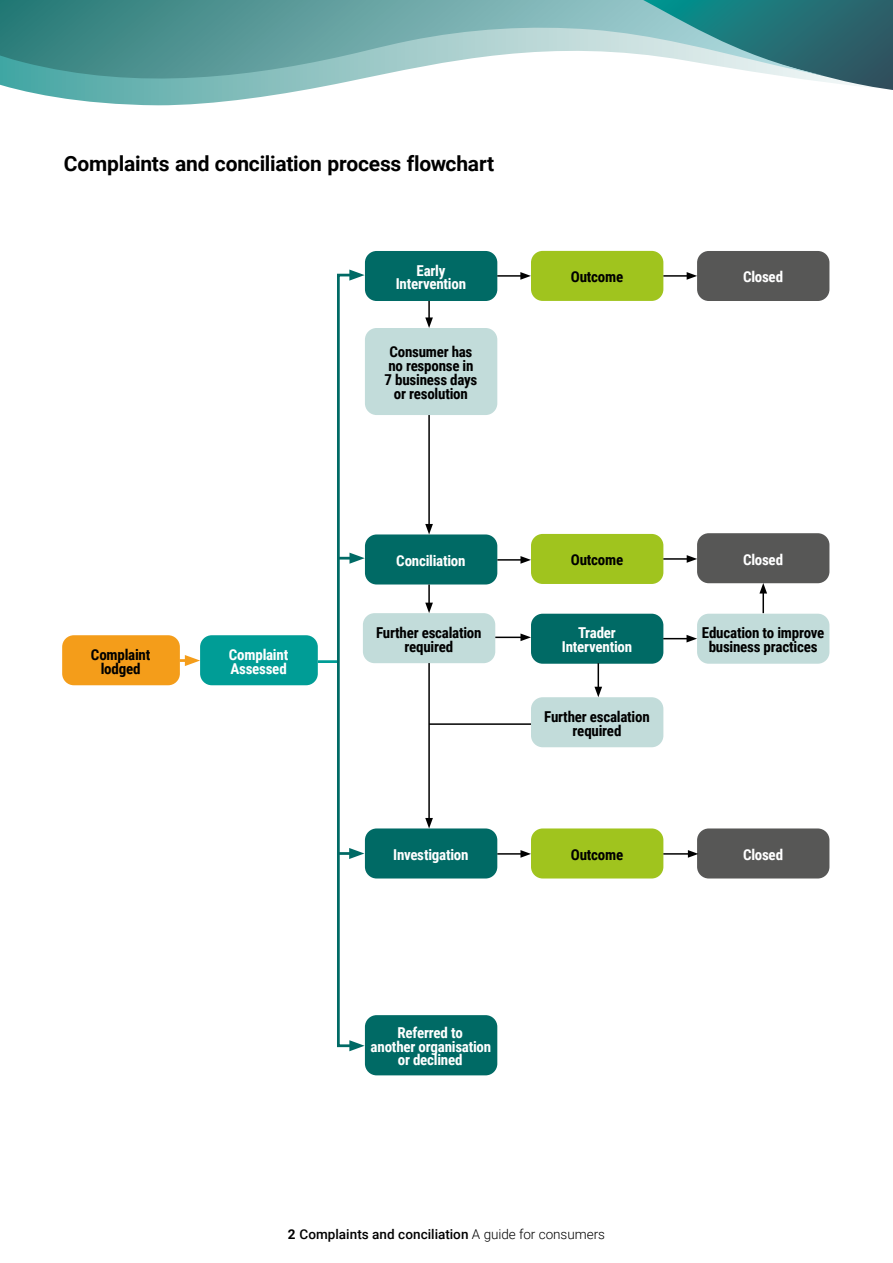
<style>
.page{position:relative;width:893px;height:1263px;background:#fff}
.page>*{position:absolute;margin:0;border:0;box-sizing:border-box;transform-origin:0 0}
.t1{font:700 21px "Roboto";letter-spacing:-.01em;color:#000}
.t2{font:700 15px/13.8px "Roboto Condensed";letter-spacing:-.015em;color:#000;text-align:center}
.t3{font:700 15px/13.8px "Roboto Condensed";letter-spacing:-.015em;color:#fff;text-align:center}
.t4{font:500 13.5px "Roboto";letter-spacing:.005em;color:#000}
.s1{font-weight:700}
.s2{font-weight:300}
</style>
<div class="page">
<svg style="left:24px;top:91px;width:274px;height:14px"></svg>
<svg style="left:824px;top:0;width:69px;height:90px"></svg>
<svg style="left:0;top:0;width:824px;height:91px"></svg>
<hr style="left:318px;top:660px;width:20px;height:3px;background:#009d96">
<div style="left:365px;top:251px;width:132px;height:50px;background:#006a65;border-radius:12px"></div>
<div style="left:365px;top:534px;width:132px;height:50px;background:#006a65;border-radius:12px"></div>
<div style="left:363px;top:613px;width:132px;height:50px;background:#c2dcda;border-radius:12px"></div>
<div style="left:531px;top:614px;width:132px;height:50px;background:#006a65;border-radius:12px"></div>
<div style="left:531px;top:697px;width:132px;height:50px;background:#c2dcda;border-radius:12px"></div>
<div style="left:365px;top:828px;width:132px;height:50px;background:#006a65;border-radius:12px"></div>
<div style="left:365px;top:1015px;width:132px;height:60px;background:#006a65;border-radius:12px"></div>
<div style="left:531px;top:534px;width:132px;height:50px;background:#a0c41e;border-radius:12px"></div>
<div style="left:531px;top:828px;width:132px;height:50px;background:#a0c41e;border-radius:12px"></div>
<div style="left:531px;top:251px;width:132px;height:50px;background:#a0c41e;border-radius:12px"></div>
<div style="left:697px;top:614px;width:132px;height:50px;background:#c2dcda;border-radius:12px"></div>
<div style="left:62px;top:635px;width:118px;height:50px;background:#f49d1a;border-radius:12px"></div>
<div style="left:200px;top:635px;width:118px;height:50px;background:#009d96;border-radius:12px"></div>
<div style="left:697px;top:251px;width:132px;height:50px;background:#575756;border-radius:12px"></div>
<div style="left:697px;top:533px;width:132px;height:50px;background:#575756;border-radius:12px"></div>
<div style="left:697px;top:828px;width:132px;height:50px;background:#575756;border-radius:12px"></div>
<svg style="left:495px;top:633px;width:36px;height:8px"></svg>
<hr style="left:497px;top:559px;width:26px;height:2px;background:#000">
<svg style="left:520px;top:556px;width:11px;height:8px"></svg>
<hr style="left:497px;top:275px;width:26px;height:2px;background:#000">
<svg style="left:520px;top:272px;width:11px;height:8px"></svg>
<hr style="left:663px;top:275px;width:26px;height:2px;background:#000">
<svg style="left:687px;top:272px;width:10px;height:8px"></svg>
<hr style="left:663px;top:558px;width:26px;height:2px;background:#000">
<svg style="left:687px;top:555px;width:10px;height:8px"></svg>
<svg style="left:180px;top:655px;width:20px;height:11px"></svg>
<svg style="left:341px;top:553px;width:24px;height:11px"></svg>
<hr style="left:428px;top:584px;width:2px;height:21px;background:#000">
<svg style="left:425px;top:603px;width:8px;height:10px"></svg>
<hr style="left:762px;top:591px;width:2px;height:22px;background:#000">
<svg style="left:759px;top:583px;width:8px;height:10px"></svg>
<svg style="left:425px;top:301px;width:8px;height:27px"></svg>
<hr style="left:428px;top:388px;width:2px;height:138px;background:#000">
<svg style="left:425px;top:524px;width:8px;height:10px"></svg>
<hr style="left:428px;top:663px;width:2px;height:157px;background:#000">
<svg style="left:425px;top:818px;width:8px;height:10px"></svg>
<svg style="left:663px;top:635px;width:34px;height:7px"></svg>
<svg style="left:594px;top:663px;width:8px;height:34px"></svg>
<hr style="left:338px;top:852px;width:16px;height:3px;background:#006a65">
<svg style="left:349px;top:848px;width:15px;height:11px"></svg>
<hr style="left:497px;top:853px;width:26px;height:2px;background:#000">
<svg style="left:520px;top:850px;width:11px;height:8px"></svg>
<hr style="left:663px;top:853px;width:27px;height:2px;background:#000">
<svg style="left:688px;top:850px;width:10px;height:8px"></svg>
<div style="left:337px;top:274px;width:19px;height:773px;border:3px solid #006a65"></div>
<svg style="left:349px;top:270px;width:16px;height:11px"></svg>
<svg style="left:349px;top:1040px;width:16px;height:11px"></svg>
<hr style="left:429px;top:723px;width:102px;height:2px;background:#000">
<div style="left:365px;top:328px;width:132px;height:87px;background:#c2dcda;border-radius:12px"></div>
<h1 class="t1" style="left:64px;top:149px;width:432px">Complaints and conciliation process flowchart</h1>
<p class="t3" style="left:396px;top:263px;width:72px">Early<br>Intervention</p>
<p class="t2" style="left:385px;top:345px;width:94px">Consumer has no response in<br>7 business days or resolution</p>
<p class="t2" style="left:571px;top:270px;width:54px">Outcome</p>
<p class="t3" style="left:743px;top:270px;width:42px">Closed</p>
<p class="t2" style="left:91px;top:647px;width:61px">Complaint lodged</p>
<p class="t3" style="left:229px;top:647px;width:61px;text-align:left">Complaint<br>Assessed</p>
<p class="t3" style="left:396px;top:553px;width:71px">Conciliation</p>
<p class="t2" style="left:571px;top:553px;width:54px">Outcome</p>
<p class="t3" style="left:743px;top:552px;width:42px">Closed</p>
<p class="t2" style="left:376px;top:625px;width:107px">Further escalation required</p>
<p class="t3" style="left:562px;top:625px;width:72px">Trader<br>Intervention</p>
<p class="t2" style="left:702px;top:625px;width:124px">Education to improve business practices</p>
<p class="t2" style="left:544px;top:709px;width:107px">Further escalation required</p>
<p class="t3" style="left:393px;top:847px;width:77px">Investigation</p>
<p class="t2" style="left:571px;top:847px;width:54px">Outcome</p>
<p class="t3" style="left:743px;top:847px;width:42px">Closed</p>
<p class="t3" style="left:371px;top:1025px;width:122px">Referred to<br>another organisation or declined</p>
<p class="t4" style="left:288px;top:1224px;width:319px"><span class="s1">2</span> Complaints and conciliation <span class="s2">A guide for consumers</span></p>
</div>
